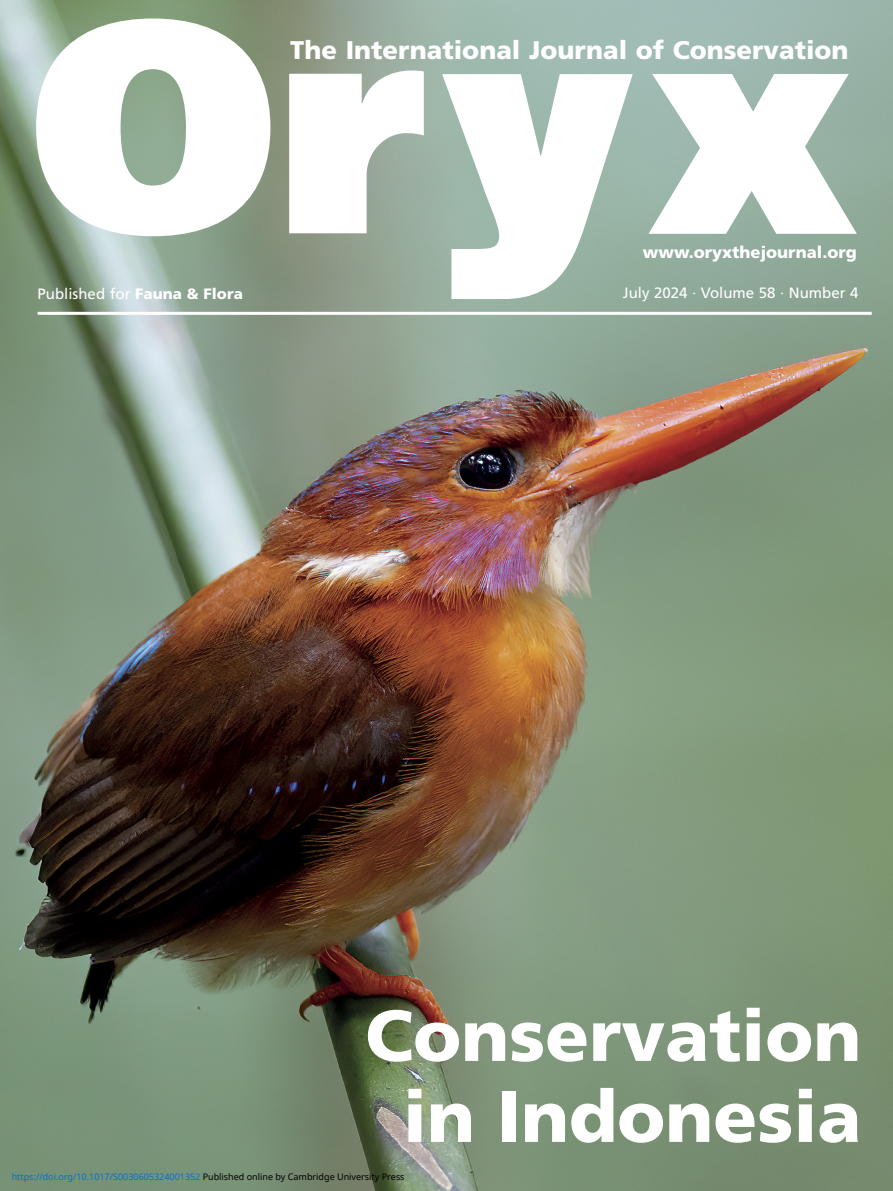
<style>
.page{position:relative;width:893px;height:1191px;background:#fff}
.page>*{position:absolute;margin:0;border:0;box-sizing:border-box;transform-origin:0 0}
.t1{font:900 72px/81px "Frutiger LT Std";color:#fff;text-align:center}
.t2{font:900 25.5px "Frutiger LT Std";color:#fff}
.t3{font:900 16.5px "Frutiger LT Std";color:#fff}
.t4{font:15px "Frutiger LT Std";color:#fff}
.t5{font:9px "Noto Sans";color:#0172cf}
.s1{font-weight:900}
.s2{color:#000}
</style>
<div class="page">
<img style="left:0;top:0;width:893px;height:1191px">
<svg style="left:442px;top:74px;width:191px;height:225px"></svg>
<svg style="left:648px;top:74px;width:209px;height:160px"></svg>
<svg style="left:289px;top:70px;width:135px;height:163px"></svg>
<svg style="left:36px;top:18px;width:234px;height:218px"></svg>
<hr style="left:38px;top:312px;width:834px;height:3px;background:#fff">
<p class="t2" style="left:290px;top:40px;width:560px">The International Journal of Conservation</p>
<p class="t3" style="left:643px;top:245px;width:215px">www.oryxthejournal.org</p>
<p class="t4" style="left:38px;top:287px;width:207px">Published for <span class="s1">Fauna &amp; Flora</span></p>
<p class="t4" style="left:623px;top:287px;width:237px">July 2024 · Volume 58 · Number 4</p>
<p class="t1" style="left:365px;top:1000px;width:498px">Conservation in Indonesia</p>
<p class="t5" style="left:12px;top:1170px;width:394px">https://doi.org/10.1017/S0030605324001352 <span class="s2">Published online by Cambridge University Press</span></p>
</div>
